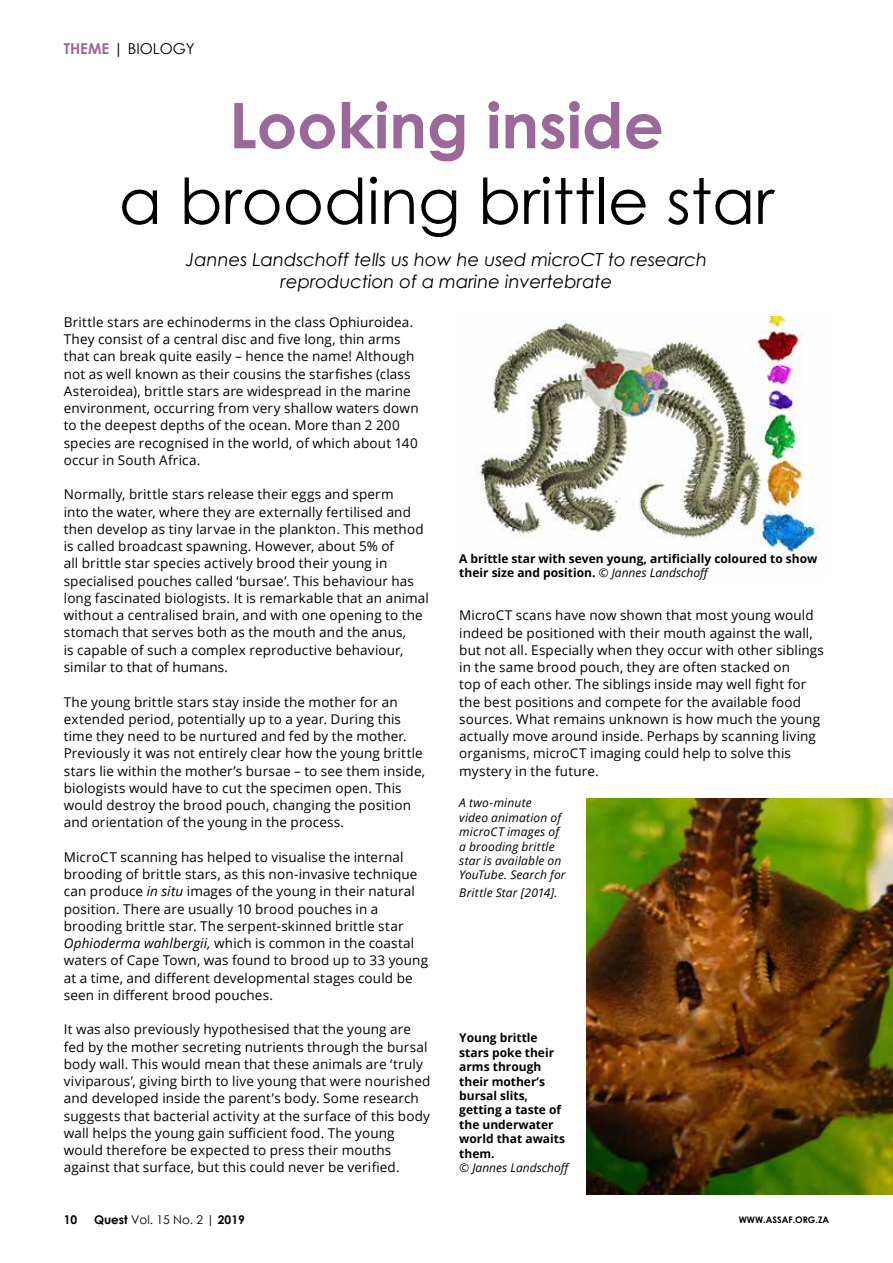
<style>
.page{position:relative;width:893px;height:1263px;background:#fff}
.page>*{position:absolute;margin:0;border:0;box-sizing:border-box;transform-origin:0 0}
.t1{font:63px "Century Gothic";color:#000}
.t2{font:700 63px "Century Gothic";color:#9a6899}
.t3{font:italic 18px/21.6px "Century Gothic";color:#000;text-align:center}
.t4{font:15px "Century Gothic";color:#000}
.t5{font:13.5px/17.2px "Open Sans";letter-spacing:.01em;color:#000}
.t6{font:700 12px/14.4px "Open Sans";color:#000}
.t7{font:italic 12px/14.4px "Open Sans";letter-spacing:.015em;color:#000}
.t8{font:12px "Century Gothic";color:#000}
.t9{font:700 12px "Century Gothic";color:#000}
.t10{font:700 9px "Century Gothic";color:#000}
.s1{font-weight:700;color:#9a6899}
.s2{font-style:italic}
.s3{font-weight:400;font-style:italic}
.s4{font-weight:700}
</style>
<div class="page">
<img style="left:474px;top:317px;width:346px;height:239px">
<img style="left:587px;top:799px;width:306px;height:396px">
<p class="t4" style="left:64px;top:38px;width:132px"><span class="s1">THEME</span> | BIOLOGY</p>
<h1 class="t2" style="left:229px;top:78px;width:436px">Looking inside</h1>
<h1 class="t1" style="left:119px;top:157px;width:657px">a brooding brittle star</h1>
<h2 class="t3" style="left:186px;top:248px;width:523px">Jannes Landschoff tells us how he used microCT to research reproduction of a marine invertebrate</h2>
<p class="t5" style="left:64px;top:313px;width:356px">Brittle stars are echinoderms in the class Ophiuroidea.<br>They consist of a central disc and five long, thin arms that can break quite easily – hence the name! Although not as well known as their cousins the starfishes (class Asteroidea), brittle stars are widespread in the marine environment, occurring from very shallow waters down to the deepest depths of the ocean. More than 2 200 species are recognised in the world, of which about 140 occur in South Africa.</p>
<p class="t5" style="left:64px;top:486px;width:367px">Normally, brittle stars release their eggs and sperm<br>into the water, where they are externally fertilised and then develop as tiny larvae in the plankton. This method is called broadcast spawning. However, about 5% of<br>all brittle star species actively brood their young in specialised pouches called ‘bursae’. This behaviour has long fascinated biologists. It is remarkable that an animal without a centralised brain, and with one opening to the stomach that serves both as the mouth and the anus,<br>is capable of such a complex reproductive behaviour, similar to that of humans.</p>
<p class="t5" style="left:64px;top:693px;width:363px">The young brittle stars stay inside the mother for an extended period, potentially up to a year. During this time they need to be nurtured and fed by the mother.<br>Previously it was not entirely clear how the young brittle stars lie within the mother’s bursae – to see them inside, biologists would have to cut the specimen open. This would destroy the brood pouch, changing the position and orientation of the young in the process.</p>
<p class="t5" style="left:64px;top:848px;width:366px">MicroCT scanning has helped to visualise the internal brooding of brittle stars, as this non-invasive technique can produce <span class="s2">in situ</span> images of the young in their natural position. There are usually 10 brood pouches in a brooding brittle star. The serpent-skinned brittle star <span class="s2">Ophioderma wahlbergii,</span> which is common in the coastal waters of Cape Town, was found to brood up to 33 young at a time, and different developmental stages could be seen in different brood pouches.</p>
<p class="t5" style="left:64px;top:1020px;width:368px">It was also previously hypothesised that the young are fed by the mother secreting nutrients through the bursal body wall. This would mean that these animals are ‘truly viviparous’, giving birth to live young that were nourished and developed inside the parent’s body. Some research suggests that bacterial activity at the surface of this body wall helps the young gain sufficient food. The young would therefore be expected to press their mouths against that surface, but this could never be verified.</p>
<p class="t6" style="left:459px;top:551px;width:360px">A brittle star with seven young, artificially coloured to show their size and position. <span class="s3">© Jannes Landschoff</span></p>
<p class="t5" style="left:459px;top:606px;width:366px">MicroCT scans have now shown that most young would indeed be positioned with their mouth against the wall, but not all. Especially when they occur with other siblings in the same brood pouch, they are often stacked on<br>top of each other. The siblings inside may well fight for the best positions and compete for the available food sources. What remains unknown is how much the young actually move around inside. Perhaps by scanning living organisms, microCT imaging could help to solve this mystery in the future.</p>
<p class="t7" style="left:459px;top:795px;width:108px">A two-minute<br>video animation of microCT images of a brooding brittle star is available on<br>YouTube. Search for</p>
<p class="t7" style="left:459px;top:885px;width:100px">Brittle Star [2014].</p>
<p class="t6" style="left:459px;top:1030px;width:107px">Young brittle stars poke their arms through their mother’s bursal slits, getting a taste of the underwater world that awaits them.</p>
<p class="t7" style="left:459px;top:1160px;width:114px">© Jannes Landschoff</p>
<p class="t9" style="left:64px;top:1210px;width:15px">10</p>
<p class="t8" style="left:94px;top:1211px;width:152px"><span class="s4">Quest</span> Vol. 15 No. 2 | <span class="s4">2019</span></p>
<p class="t10" style="left:739px;top:1213px;width:92px">WWW.ASSAF.ORG.ZA</p>
</div>
